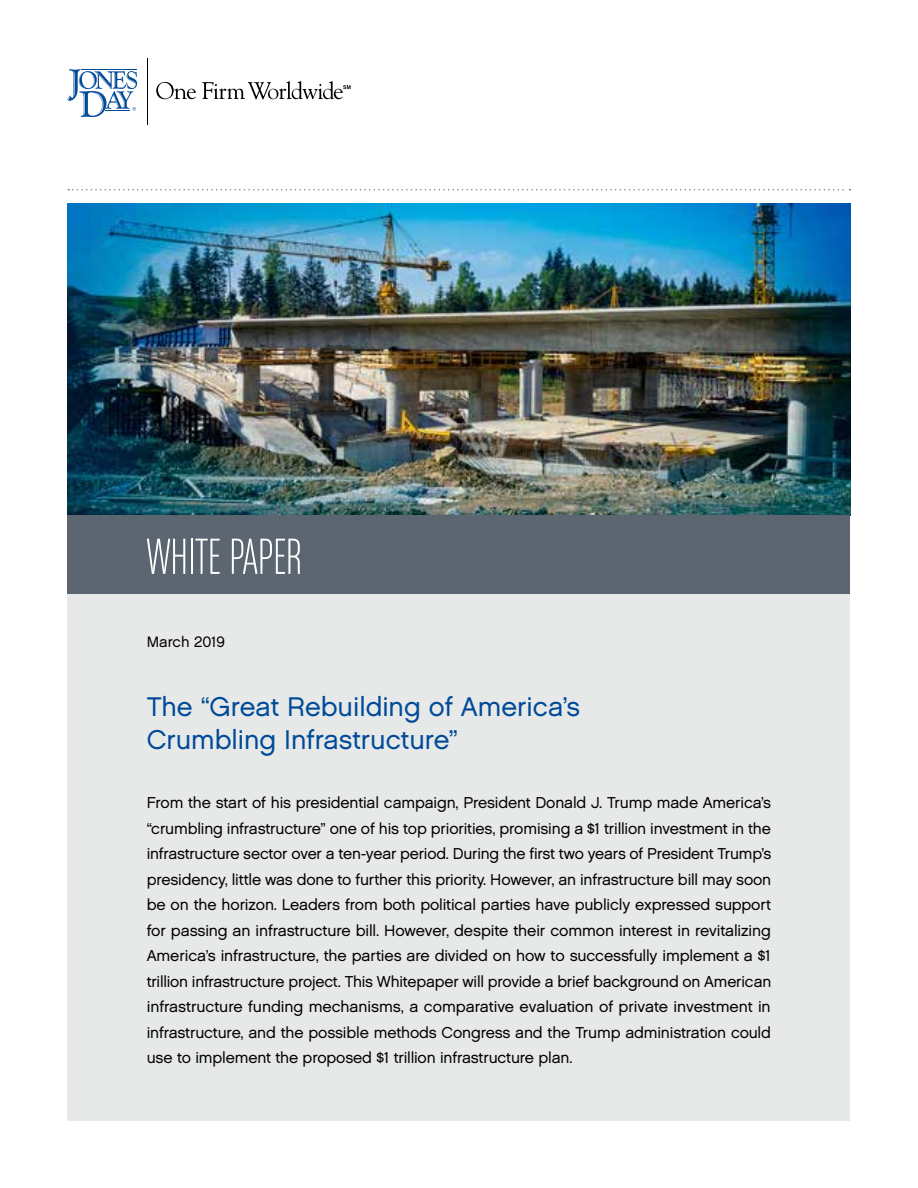
<style>
.page{position:relative;width:918px;height:1188px;background:#fff}
.page>*{position:absolute;margin:0;border:0;box-sizing:border-box;transform-origin:0 0}
.t1{font:54px "Chalet Comprime Milan Sixty";color:#fff}
.t2{font:27px/33px "Chalet London Nineteen Sixty";color:#004a98}
.t3{font:15.75px/25.5px "Chalet London Nineteen Sixty";letter-spacing:-.01em;color:#000;text-align:justify}
.t4{font:15px "Chalet London Nineteen Sixty";color:#000}
</style>
<div class="page">
<hr style="left:147px;top:58px;width:1px;height:66px;background:#000">
<svg style="left:156px;top:82px;width:40px;height:17px"></svg>
<svg style="left:202px;top:81px;width:149px;height:18px"></svg>
<svg style="left:68px;top:69px;width:69px;height:48px"></svg>
<svg style="left:68px;top:189px;width:782px;height:1px"></svg>
<div style="left:68px;top:516px;width:782px;height:604px;background:#e7e9e9"></div>
<img style="left:68px;top:203px;width:782px;height:313px">
<div style="left:68px;top:516px;width:782px;height:78px;background:#5b6670"></div>
<h1 class="t1" style="left:147px;top:527px;width:156px">WHITE PAPER</h1>
<p class="t4" style="left:147px;top:633px;width:80px">March 2019</p>
<h2 class="t2" style="left:147px;top:690px;width:435px">The “Great Rebuilding of America’s<br>Crumbling Infrastructure”</h2>
<p class="t3" style="left:147px;top:790px;width:626px">From the start of his presidential campaign, President Donald J. Trump made America’s “crumbling infrastructure” one of his top priorities, promising a $1 trillion investment in the infrastructure sector over a ten-year period. During the first two years of President Trump’s presidency, little was done to further this priority. However, an infrastructure bill may soon be on the horizon. Leaders from both political parties have publicly expressed support for passing an infrastructure bill. However, despite their common interest in revitalizing America’s infrastructure, the parties are divided on how to successfully implement a $1 trillion infrastructure project. This Whitepaper will provide a brief background on American infrastructure funding mechanisms, a comparative evaluation of private investment in infrastructure, and the possible methods Congress and the Trump administration could use to implement the proposed $1 trillion infrastructure plan.</p>
</div>
